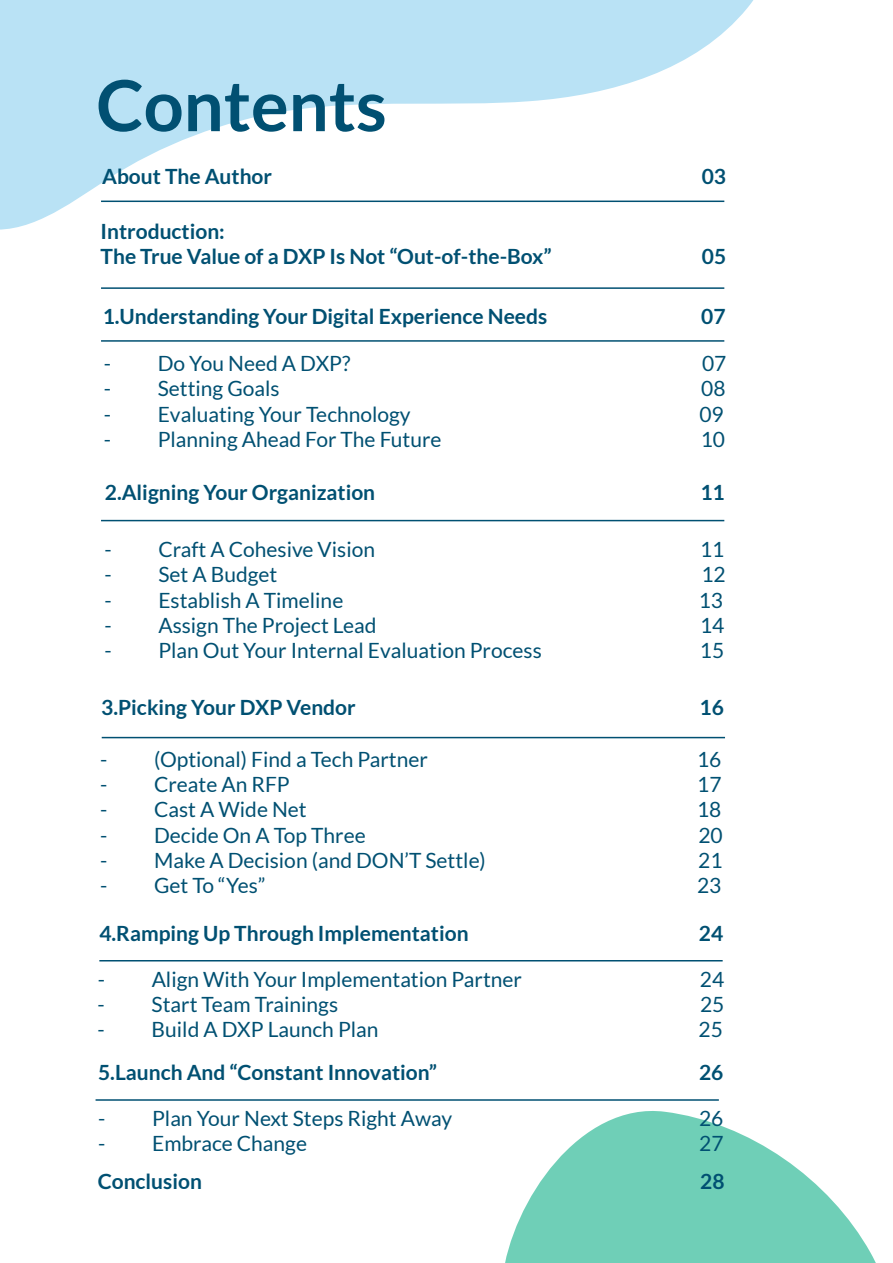
<style>
.page{position:relative;width:893px;height:1263px;background:#fff}
.page>*{position:absolute;margin:0;border:0;box-sizing:border-box;transform-origin:0 0}
.t1{font:700 70.5px "Lato";color:#015072}
.t2{font:21px "Lato";color:#005072}
.t3{font:700 21px/25.2px "Lato";color:#005072}
</style>
<div class="page">
<svg style="left:505px;top:1111px;width:371px;height:152px;fill:#6fcfb7"></svg>
<svg style="left:0;top:0;width:754px;height:230px;fill:#b9e2f5"></svg>
<hr style="left:102px;top:737px;width:623px;height:1px;background:#005072">
<hr style="left:101px;top:520px;width:623px;height:1px;background:#005072">
<hr style="left:101px;top:340px;width:623px;height:2px;background:#005072">
<hr style="left:101px;top:287px;width:623px;height:2px;background:#005072">
<hr style="left:101px;top:201px;width:623px;height:1px;background:#005072">
<hr style="left:99px;top:960px;width:624px;height:1px;background:#005072">
<hr style="left:96px;top:1099px;width:623px;height:2px;background:#005072">
<h1 class="t1" style="left:96px;top:65px;width:292px">Contents</h1>
<p class="t3" style="left:102px;top:163px;width:171px">About The Author</p>
<p class="t3" style="left:702px;top:163px;width:26px">03</p>
<p class="t3" style="left:101px;top:218px;width:453px">Introduction:<br>The True Value of a DXP Is Not “Out-of-the-Box”</p>
<p class="t3" style="left:702px;top:244px;width:26px">05</p>
<p class="t3" style="left:103px;top:303px;width:446px">1.Understanding Your Digital Experience Needs</p>
<p class="t3" style="left:701px;top:303px;width:26px">07</p>
<p class="t2" style="left:104px;top:352px;width:248px">- Do You Need A DXP?</p>
<p class="t2" style="left:702px;top:352px;width:26px">07</p>
<p class="t2" style="left:104px;top:377px;width:177px">- Setting Goals</p>
<p class="t2" style="left:701px;top:377px;width:26px">08</p>
<p class="t2" style="left:104px;top:402px;width:308px">- Evaluating Your Technology</p>
<p class="t2" style="left:699px;top:402px;width:26px">09</p>
<p class="t2" style="left:104px;top:427px;width:339px">- Planning Ahead For The Future</p>
<p class="t2" style="left:701px;top:427px;width:26px">10</p>
<p class="t3" style="left:105px;top:480px;width:272px">2.Aligning Your Organization</p>
<p class="t3" style="left:700px;top:480px;width:26px">11</p>
<p class="t2" style="left:104px;top:538px;width:272px">- Craft A Cohesive Vision</p>
<p class="t2" style="left:700px;top:538px;width:26px">11</p>
<p class="t2" style="left:104px;top:563px;width:174px">- Set A Budget</p>
<p class="t2" style="left:701px;top:563px;width:26px">12</p>
<p class="t2" style="left:104px;top:588px;width:240px">- Establish A Timeline</p>
<p class="t2" style="left:699px;top:588px;width:26px">13</p>
<p class="t2" style="left:104px;top:613px;width:274px">- Assign The Project Lead</p>
<p class="t2" style="left:700px;top:613px;width:26px">14</p>
<p class="t2" style="left:104px;top:639px;width:439px">- Plan Out Your Internal Evaluation Process</p>
<p class="t2" style="left:700px;top:639px;width:26px">15</p>
<p class="t3" style="left:101px;top:694px;width:256px">3.Picking Your DXP Vendor</p>
<p class="t3" style="left:700px;top:694px;width:26px">16</p>
<p class="t2" style="left:100px;top:748px;width:329px">- (Optional) Find a Tech Partner</p>
<p class="t2" style="left:697px;top:748px;width:26px">16</p>
<p class="t2" style="left:100px;top:773px;width:191px">- Create An RFP</p>
<p class="t2" style="left:697px;top:773px;width:26px">17</p>
<p class="t2" style="left:100px;top:798px;width:208px">- Cast A Wide Net</p>
<p class="t2" style="left:697px;top:798px;width:26px">18</p>
<p class="t2" style="left:100px;top:823px;width:267px">- Decide On A Top Three</p>
<p class="t2" style="left:698px;top:823px;width:26px">20</p>
<p class="t2" style="left:100px;top:848px;width:387px">- Make A Decision (and DON’T Settle)</p>
<p class="t2" style="left:698px;top:848px;width:26px">21</p>
<p class="t2" style="left:100px;top:874px;width:167px">- Get To “Yes”</p>
<p class="t2" style="left:697px;top:874px;width:26px">23</p>
<p class="t3" style="left:99px;top:920px;width:371px">4.Ramping Up Through Implementation</p>
<p class="t3" style="left:699px;top:920px;width:26px">24</p>
<p class="t2" style="left:98px;top:967px;width:426px">- Align With Your Implementation Partner</p>
<p class="t2" style="left:700px;top:967px;width:26px">24</p>
<p class="t2" style="left:98px;top:993px;width:242px">- Start Team Trainings</p>
<p class="t2" style="left:700px;top:993px;width:26px">25</p>
<p class="t2" style="left:98px;top:1018px;width:282px">- Build A DXP Launch Plan</p>
<p class="t2" style="left:699px;top:1018px;width:26px">25</p>
<p class="t3" style="left:98px;top:1060px;width:341px">5.Launch And “Constant Innovation”</p>
<p class="t3" style="left:699px;top:1060px;width:26px">26</p>
<p class="t2" style="left:98px;top:1107px;width:356px">- Plan Your Next Steps Right Away</p>
<p class="t2" style="left:699px;top:1107px;width:26px">26</p>
<p class="t2" style="left:98px;top:1132px;width:210px">- Embrace Change</p>
<p class="t2" style="left:699px;top:1132px;width:26px">27</p>
<p class="t3" style="left:98px;top:1169px;width:106px">Conclusion</p>
<p class="t3" style="left:700px;top:1169px;width:26px">28</p>
</div>
